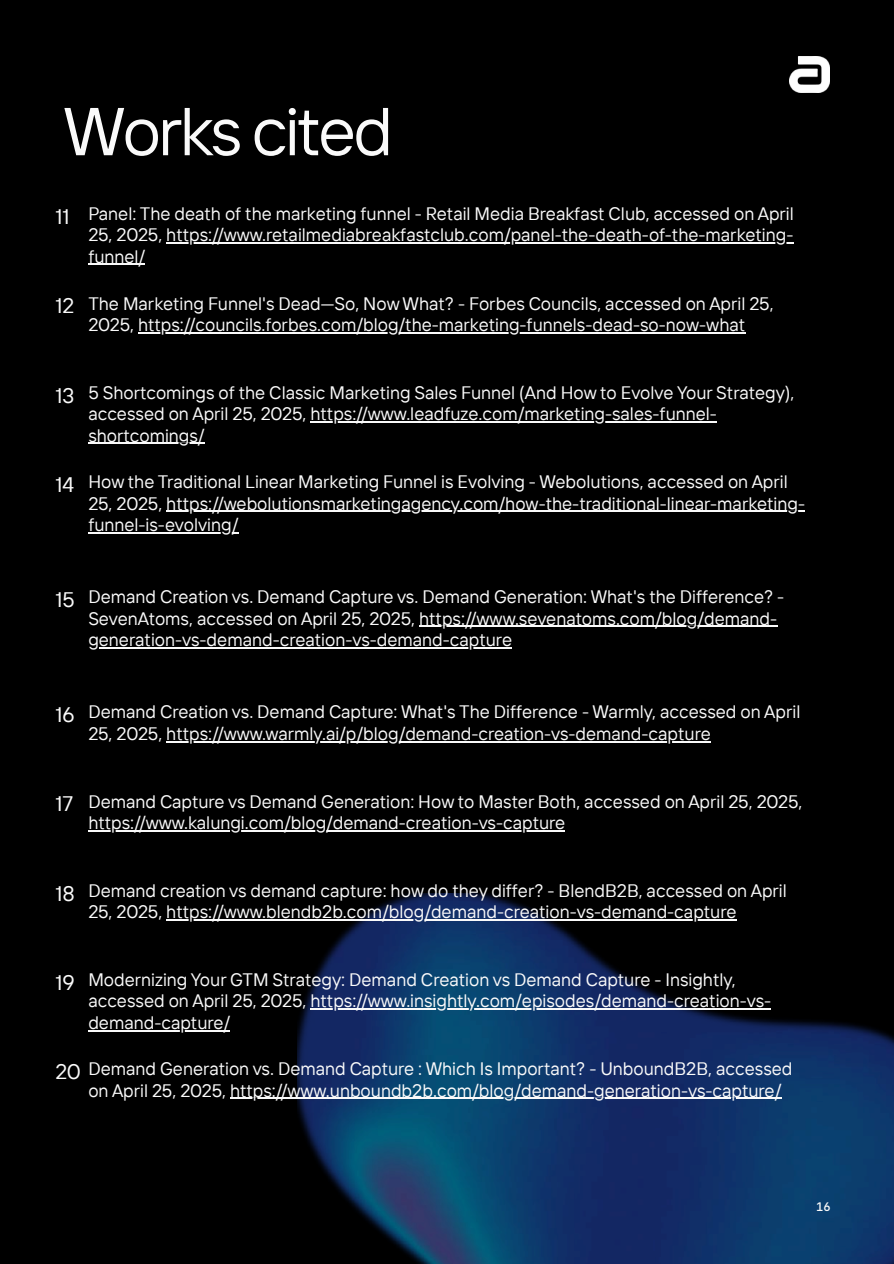
<style>
.page{position:relative;width:894px;height:1264px;background:#fff}
.page>*{position:absolute;margin:0;border:0;box-sizing:border-box;transform-origin:0 0}
.t1{font:67.5px "TT Interphases";letter-spacing:-.04em;color:#fafafa}
.t2{font:21px "TT Interphases";color:#fafafa}
.t3{font:18px/21.5px "TT Interphases";color:#fafafa}
.t4{font:500 12px "Jet Brains Mono";color:#fafafa}
</style>
<div class="page">
<div style="left:0;top:0;width:893px;height:1263px;background:#000"></div>
<img style="left:298px;top:893px;width:595px;height:370px">
<img style="left:789px;top:57px;width:39px;height:36px">
<hr style="left:166px;top:242px;width:627px;height:2px;background:#fafafa">
<hr style="left:88px;top:264px;width:57px;height:1px;background:#fafafa">
<hr style="left:138px;top:332px;width:607px;height:1px;background:#fafafa">
<hr style="left:310px;top:421px;width:406px;height:1px;background:#fafafa">
<hr style="left:88px;top:443px;width:116px;height:1px;background:#fafafa">
<hr style="left:166px;top:510px;width:638px;height:2px;background:#fafafa">
<hr style="left:88px;top:532px;width:150px;height:1px;background:#fafafa">
<hr style="left:419px;top:626px;width:358px;height:1px;background:#fafafa">
<hr style="left:88px;top:647px;width:424px;height:1px;background:#fafafa">
<hr style="left:166px;top:741px;width:544px;height:1px;background:#fafafa">
<hr style="left:310px;top:1008px;width:461px;height:1px;background:#fafafa">
<hr style="left:88px;top:1030px;width:142px;height:1px;background:#fafafa">
<hr style="left:88px;top:830px;width:477px;height:1px;background:#fafafa">
<hr style="left:230px;top:1097px;width:551px;height:1px;background:#fafafa">
<hr style="left:166px;top:919px;width:570px;height:1px;background:#fafafa">
<h1 class="t1" style="left:63px;top:88px;width:331px">Works cited</h1>
<p class="t2" style="left:55px;top:203px;width:16px">11</p>
<p class="t2" style="left:55px;top:292px;width:20px">12</p>
<p class="t3" style="left:88px;top:202px;width:706px;text-align:justify">Panel: The death of the marketing funnel - Retail Media Breakfast Club, accessed on April 25, 2025, https://www.retailmediabreakfastclub.com/panel-the-death-of-the-marketing&shy;funnel/</p>
<p class="t3" style="left:88px;top:292px;width:686px">The Marketing Funnel's Dead—So, Now What? - Forbes Councils, accessed on April 25,<br>2025, https://councils.forbes.com/blog/the-marketing-funnels-dead-so-now-what</p>
<p class="t2" style="left:55px;top:382px;width:21px">13</p>
<p class="t2" style="left:55px;top:471px;width:20px">14</p>
<p class="t3" style="left:88px;top:381px;width:707px">5 Shortcomings of the Classic Marketing Sales Funnel (And How to Evolve Your Strategy), accessed on April 25, 2025, https://www.leadfuze.com/marketing-sales-funnel&shy;shortcomings/</p>
<p class="t3" style="left:88px;top:470px;width:718px">How the Traditional Linear Marketing Funnel is Evolving - Webolutions, accessed on April<br>25, 2025, https://webolutionsmarketingagency.com/how-the-traditional-linear-marketing&shy;funnel-is-evolving/</p>
<p class="t2" style="left:55px;top:586px;width:21px">15</p>
<p class="t3" style="left:88px;top:586px;width:697px">Demand Creation vs. Demand Capture vs. Demand Generation: What's the Difference? -<br>SevenAtoms, accessed on April 25, 2025, https://www.sevenatoms.com/blog/demand&shy;generation-vs-demand-creation-vs-demand-capture</p>
<p class="t2" style="left:55px;top:701px;width:21px">16</p>
<p class="t3" style="left:88px;top:701px;width:713px">Demand Creation vs. Demand Capture: What's The Difference - Warmly, accessed on April<br>25, 2025, https://www.warmly.ai/p/blog/demand-creation-vs-demand-capture</p>
<p class="t2" style="left:55px;top:790px;width:19px">17</p>
<p class="t3" style="left:88px;top:790px;width:715px">Demand Capture vs Demand Generation: How to Master Both, accessed on April 25, 2025, https://www.kalungi.com/blog/demand-creation-vs-capture</p>
<p class="t2" style="left:55px;top:879px;width:21px">18</p>
<p class="t3" style="left:88px;top:879px;width:699px">Demand creation vs demand capture: how do they differ? - BlendB2B, accessed on April<br>25, 2025, https://www.blendb2b.com/blog/demand-creation-vs-demand-capture</p>
<p class="t2" style="left:55px;top:968px;width:21px">19</p>
<p class="t3" style="left:88px;top:968px;width:684px">Modernizing Your GTM Strategy: Demand Creation vs Demand Capture - Insightly, accessed on April 25, 2025, https://www.insightly.com/episodes/demand-creation-vs&shy;demand-capture/</p>
<p class="t2" style="left:55px;top:1058px;width:27px">20</p>
<p class="t3" style="left:88px;top:1057px;width:705px">Demand Generation vs. Demand Capture : Which Is Important? - UnboundB2B, accessed on April 25, 2025, https://www.unboundb2b.com/blog/demand-generation-vs-capture/</p>
<p class="t4" style="left:816px;top:1199px;width:16px">16</p>
</div>
